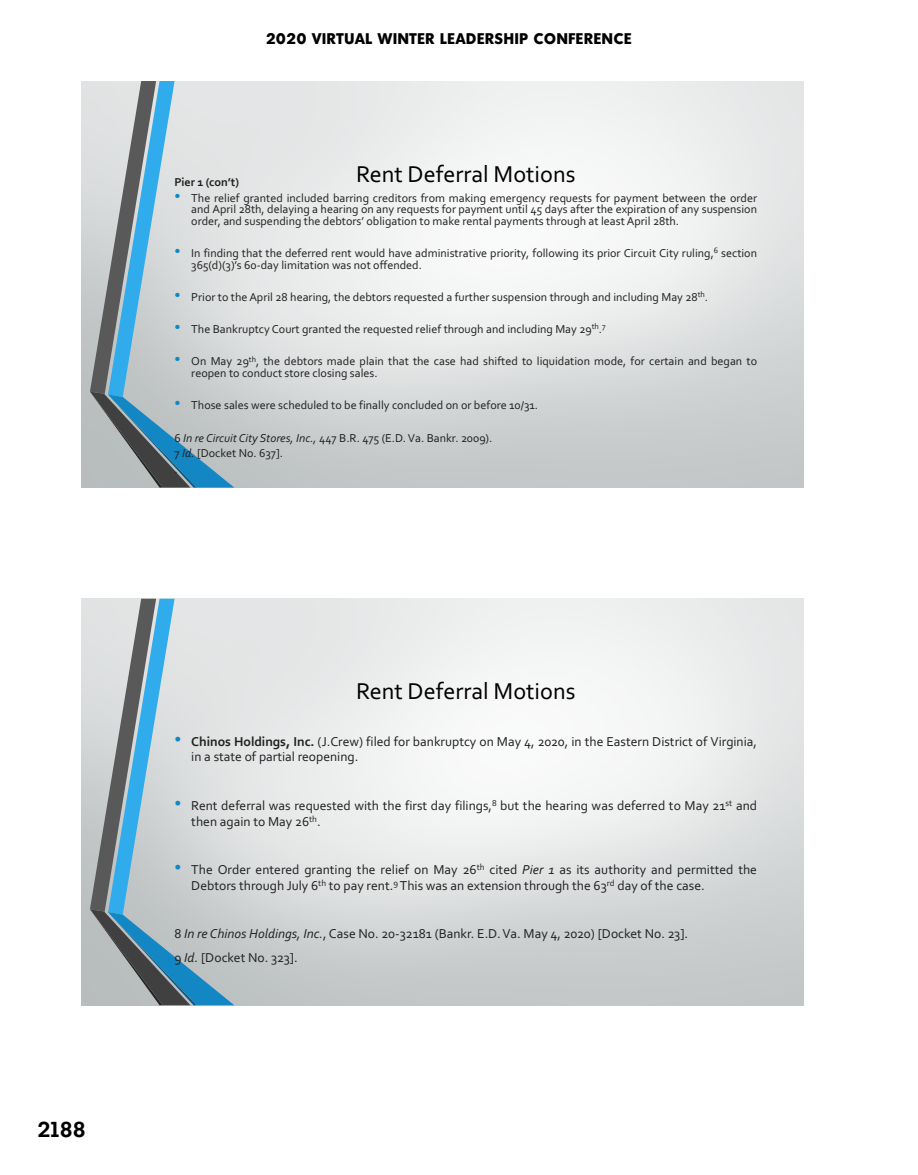
<style>
.page{position:relative;width:918px;height:1175px;background:#fff}
.page>*{position:absolute;margin:0;border:0;box-sizing:border-box;transform-origin:0 0}
.t1{font:24.15px "Corbel";color:#000}
.t2{font:700 21px "Montreal Serial";color:#000}
.t3{font:800 15px "Montreal Serial";letter-spacing:.05em;color:#000}
.t4{font:13.5px/15.8px "Corbel";color:#212121}
.t5{font:12px/11.7px "Corbel";color:#212121}
.t6{font:700 12px "Corbel";color:#212121}
.s1{font-family:"Arial";font-size:17.25px;color:#1287c3}
.s2{font-style:italic}
.s3{font-family:"Arial";font-size:19.5px;color:#1287c3}
.s4{font-weight:700}
</style>
<div class="page">
<svg style="left:90px;top:598px;width:144px;height:407px;background:#aebfc7"></svg>
<svg style="left:90px;top:81px;width:144px;height:406px;background:#aebfc7"></svg>
<h2 class="t2" style="left:37px;top:1115px;width:50px">2188</h2>
<p class="t3" style="left:266px;top:29px;width:367px">2020 VIRTUAL WINTER LEADERSHIP CONFERENCE</p>
<h1 class="t1" style="left:356px;top:159px;width:221px">Rent Deferral Motions</h1>
<p class="t5" style="left:191px;top:192px;width:567px;text-align:justify;text-indent:-17px"><span class="s1">•</span> The relief granted included barring creditors from making emergency requests for payment between the order and April 28th, delaying a hearing on any requests for payment until 45 days after the expiration of any suspension order, and suspending the debtors’ obligation to make rental payments through at leastApril 28th.</p>
<p class="t5" style="left:191px;top:247px;width:567px;line-height:12.1px;text-indent:-17px"><span class="s1">•</span> In finding that the deferred rent would have administrative priority, following its prior Circuit City ruling,<sup>6</sup> section<br>365(d)(3)’s 60-day limitation was not offended.</p>
<p class="t5" style="left:174px;top:290px;width:535px"><span class="s1">•</span> Prior to the April 28 hearing, the debtors requested a further suspension through and including May 28<sup>th</sup>.</p>
<p class="t5" style="left:174px;top:323px;width:433px"><span class="s1">•</span> The Bankruptcy Court granted the requested relief through and including May 29<sup>th</sup>.<sup>7</sup></p>
<p class="t5" style="left:191px;top:355px;width:567px;line-height:11.2px;text-indent:-17px"><span class="s1">•</span> On May 29<sup>th</sup>, the debtors made plain that the case had shifted to liquidation mode, for certain and began to reopen to conduct store closing sales.</p>
<p class="t5" style="left:174px;top:399px;width:365px"><span class="s1">•</span> Those sales were scheduled to be finally concluded on or before 10/31.</p>
<p class="t5" style="left:174px;top:429px;width:320px;line-height:15.8px">6 <span class="s2">In re Circuit City Stores, Inc.,</span> 447 B.R. 475 (E.D. Va. Bankr. 2009).<br>7 <span class="s2">Id.</span> [Docket No. 637].<br>.</p>
<p class="t6" style="left:174px;top:175px;width:66px">Pier 1 (con’t)</p>
<h1 class="t1" style="left:356px;top:676px;width:221px">Rent Deferral Motions</h1>
<p class="t4" style="left:191px;top:733px;width:567px;text-indent:-17px"><span class="s3">•</span> <span class="s4">Chinos Holdings, Inc.</span> (J.Crew) filed for bankruptcy on May 4, 2020, in the Eastern District of Virginia, in a state of partial reopening.</p>
<p class="t4" style="left:191px;top:796px;width:567px;line-height:16.6px;text-indent:-17px"><span class="s3">•</span> Rent deferral was requested with the first day filings,<sup>8</sup> but the hearing was deferred to May 21<sup>st</sup> and then again to May 26<sup>th</sup>.</p>
<p class="t4" style="left:191px;top:861px;width:567px;text-indent:-17px"><span class="s3">•</span> The Order entered granting the relief on May 26<sup>th</sup> cited <span class="s2">Pier 1</span> as its authority and permitted the<br>Debtors through July 6<sup>th</sup> to pay rent.<sup>9</sup> This was an extension through the 63<sup>rd</sup> day of the case.</p>
<p class="t4" style="left:174px;top:921px;width:515px;line-height:24.2px">8 <span class="s2">In re Chinos Holdings, Inc.</span>, Case No. 20-32181 (Bankr. E.D. Va. May 4, 2020) [Docket No. 23].<br>9 <span class="s2">Id.</span> [Docket No. 323].</p>
</div>
